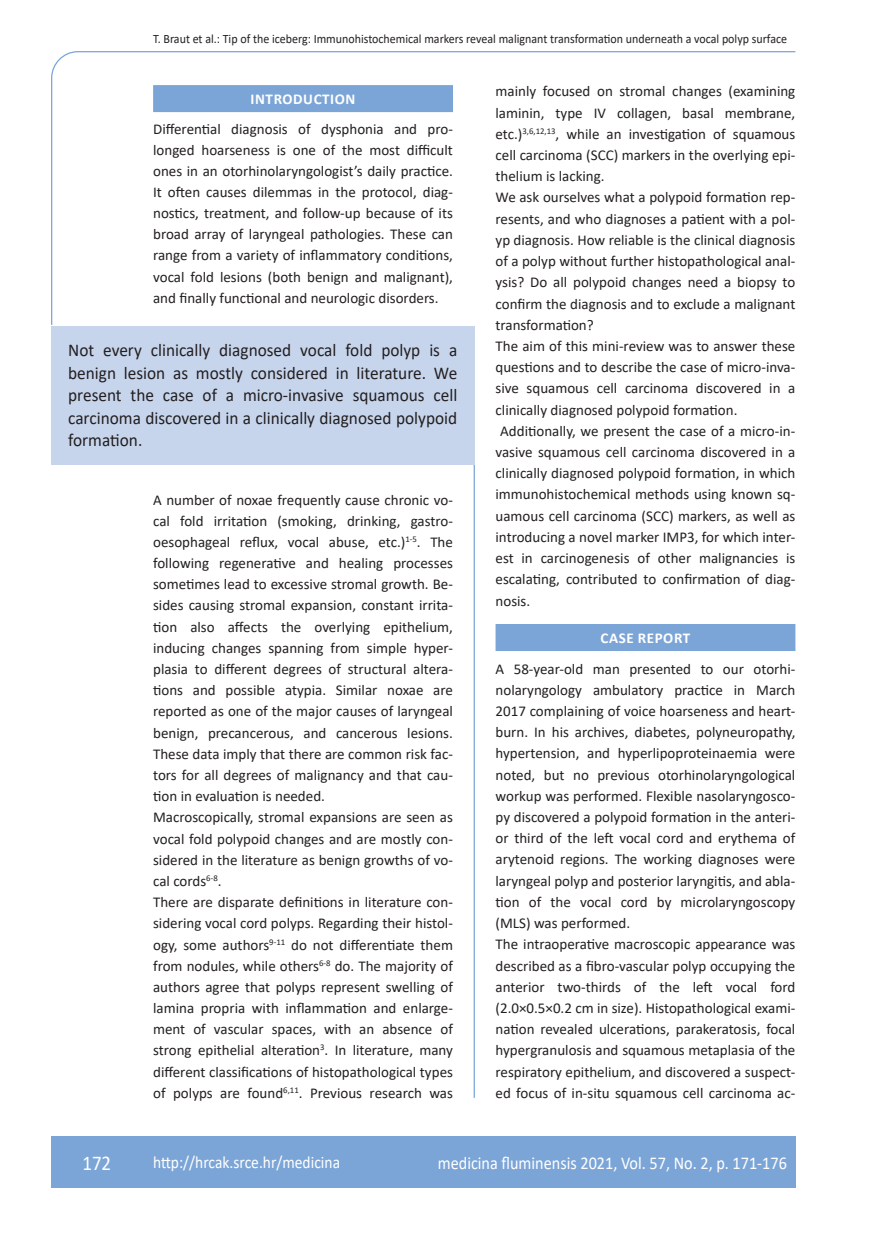
<style>
.page{position:relative;width:872px;height:1234px;background:#fff}
.page>*{position:absolute;margin:0;border:0;box-sizing:border-box;transform-origin:0 0}
.t1{font:21px "Calibri";color:#fff;scale:.9 1}
.anterfile{font:18px/22.5px "Calibri";color:#231f20;text-align:justify;scale:.96 1}
.t2{font:18px "Calibri";color:#fff;scale:.9 1}
.t3{font:17.25px "Calibri";color:#fff;scale:.9 1}
.osnovni_tekst_engl{font:15px/21.1px "Calibri";color:#231f20;text-align:justify}
.naslov_ruler{font:700 15px "Calibri";letter-spacing:.04em;color:#fff}
.glava{font:12.75px "Calibri";color:#231f20;scale:.94 1}
</style>
<div class="page">
<svg style="left:51px;top:51px;width:745px;height:274px"></svg>
<hr style="left:473px;top:464px;width:2px;height:633px;background:#7ca5d7">
<div style="left:51px;top:1135px;width:744px;height:51px;background:#7ca5d7"></div>
<div style="left:153px;top:85px;width:300px;height:27px;background:#7ca5d7"></div>
<div style="left:495px;top:624px;width:300px;height:27px;background:#7ca5d7"></div>
<div style="left:51px;top:325px;width:423px;height:139px;background:#c6d5ec"></div>
<p class="glava" style="left:153px;top:29px;width:676px">T. Braut et al.: Tip of the iceberg: Immunohistochemical markers reveal malignant transformation underneath a vocal polyp surface</p>
<p class="naslov_ruler" style="left:251px;top:88px;width:106px">INTRODUCTION</p>
<p class="osnovni_tekst_engl" style="left:153px;top:118px;width:301px">Differential diagnosis of dysphonia and pro&shy;longed hoarseness is one of the most difficult ones in an otorhinolaryngologist’s daily practice.<br>It often causes dilemmas in the protocol, diag&shy;nostics, treatment, and follow-up because of its broad array of laryngeal pathologies. These can range from a variety of inflammatory conditions, vocal fold lesions (both benign and malignant), and finally functional and neurologic disorders.</p>
<p class="anterfile" style="left:68px;top:338px;width:407px">Not every clinically diagnosed vocal fold polyp is a benign lesion as mostly considered in literature. We present the case of a micro-invasive squamous cell carcinoma discovered in a clinically diagnosed polypoid formation.</p>
<p class="osnovni_tekst_engl" style="left:153px;top:488px;width:301px">A number of noxae frequently cause chronic vo&shy;cal fold irritation (smoking, drinking, gastro&shy;oesophageal reflux, vocal abuse, etc.)<sup>1-5</sup>. The following regenerative and healing processes sometimes lead to excessive stromal growth. Be&shy;sides causing stromal expansion, constant irrita&shy;tion also affects the overlying epithelium, inducing changes spanning from simple hyper&shy;plasia to different degrees of structural altera&shy;tions and possible atypia. Similar noxae are reported as one of the major causes of laryngeal benign, precancerous, and cancerous lesions.<br>These data imply that there are common risk fac&shy;tors for all degrees of malignancy and that cau&shy;tion in evaluation is needed.</p>
<p class="osnovni_tekst_engl" style="left:153px;top:806px;width:301px">Macroscopically, stromal expansions are seen as vocal fold polypoid changes and are mostly con&shy;sidered in the literature as benign growths of vo&shy;cal cords<sup>6-8</sup>.</p>
<p class="osnovni_tekst_engl" style="left:153px;top:891px;width:301px">There are disparate definitions in literature con&shy;sidering vocal cord polyps. Regarding their histol&shy;ogy, some authors<sup>9-11</sup> do not differentiate them from nodules, while others<sup>6-8</sup> do. The majority of authors agree that polyps represent swelling of lamina propria with inflammation and enlarge&shy;ment of vascular spaces, with an absence of strong epithelial alteration<sup>3</sup>. In literature, many different classifications of histopathological types of polyps are found<sup>6,11</sup>. Previous research was</p>
<p class="osnovni_tekst_engl" style="left:495px;top:80px;width:301px">mainly focused on stromal changes (examining laminin, type IV collagen, basal membrane, etc.)<sup>3,6,12,13</sup>, while an investigation of squamous cell carcinoma (SCC) markers in the overlying epi&shy;thelium is lacking.</p>
<p class="osnovni_tekst_engl" style="left:495px;top:186px;width:301px">We ask ourselves what a polypoid formation rep&shy;resents, and who diagnoses a patient with a pol&shy;yp diagnosis. How reliable is the clinical diagnosis of a polyp without further histopathological anal&shy;ysis? Do all polypoid changes need a biopsy to confirm the diagnosis and to exclude a malignant transformation?</p>
<p class="osnovni_tekst_engl" style="left:495px;top:335px;width:301px">The aim of this mini-review was to answer these questions and to describe the case of micro-inva&shy;sive squamous cell carcinoma discovered in a clinically diagnosed polypoid formation.</p>
<p class="osnovni_tekst_engl" style="left:495px;top:420px;width:301px;text-indent:5px">Additionally, we present the case of a micro-in&shy;vasive squamous cell carcinoma discovered in a clinically diagnosed polypoid formation, in which immunohistochemical methods using known sq&shy;uamous cell carcinoma (SCC) markers, as well as introducing a novel marker IMP3, for which inter&shy;est in carcinogenesis of other malignancies is escalating, contributed to confirmation of diag&shy;nosis.</p>
<p class="naslov_ruler" style="left:600px;top:627px;width:91px">CASE REPORT</p>
<p class="osnovni_tekst_engl" style="left:495px;top:657px;width:301px">A 58-year-old man presented to our otorhi&shy;nolaryngology ambulatory practice in March 2017 complaining of voice hoarseness and heart&shy;burn. In his archives, diabetes, polyneuropathy, hypertension, and hyperlipoproteinaemia were noted, but no previous otorhinolaryngological workup was performed. Flexible nasolaryngosco&shy;py discovered a polypoid formation in the anteri&shy;or third of the left vocal cord and erythema of arytenoid regions. The working diagnoses were laryngeal polyp and posterior laryngitis, and abla&shy;tion of the vocal cord by microlaryngoscopy (MLS) was performed.</p>
<p class="osnovni_tekst_engl" style="left:495px;top:933px;width:301px">The intraoperative macroscopic appearance was described as a fibro-vascular polyp occupying the anterior two-thirds of the left vocal ford (2.0×0.5×0.2 cm in size). Histopathological exami&shy;nation revealed ulcerations, parakeratosis, focal hypergranulosis and squamous metaplasia of the respiratory epithelium, and discovered a suspect&shy;ed focus of in-situ squamous cell carcinoma ac-</p>
<p class="t1" style="left:82px;top:1147px;width:33px">172</p>
<p class="t3" style="left:153px;top:1149px;width:209px">http://hrcak.srce.hr/medicina</p>
<p class="t2" style="left:438px;top:1149px;width:389px">medicina fluminensis 2021, Vol. 57, No. 2, p. 171-176</p>
</div>
